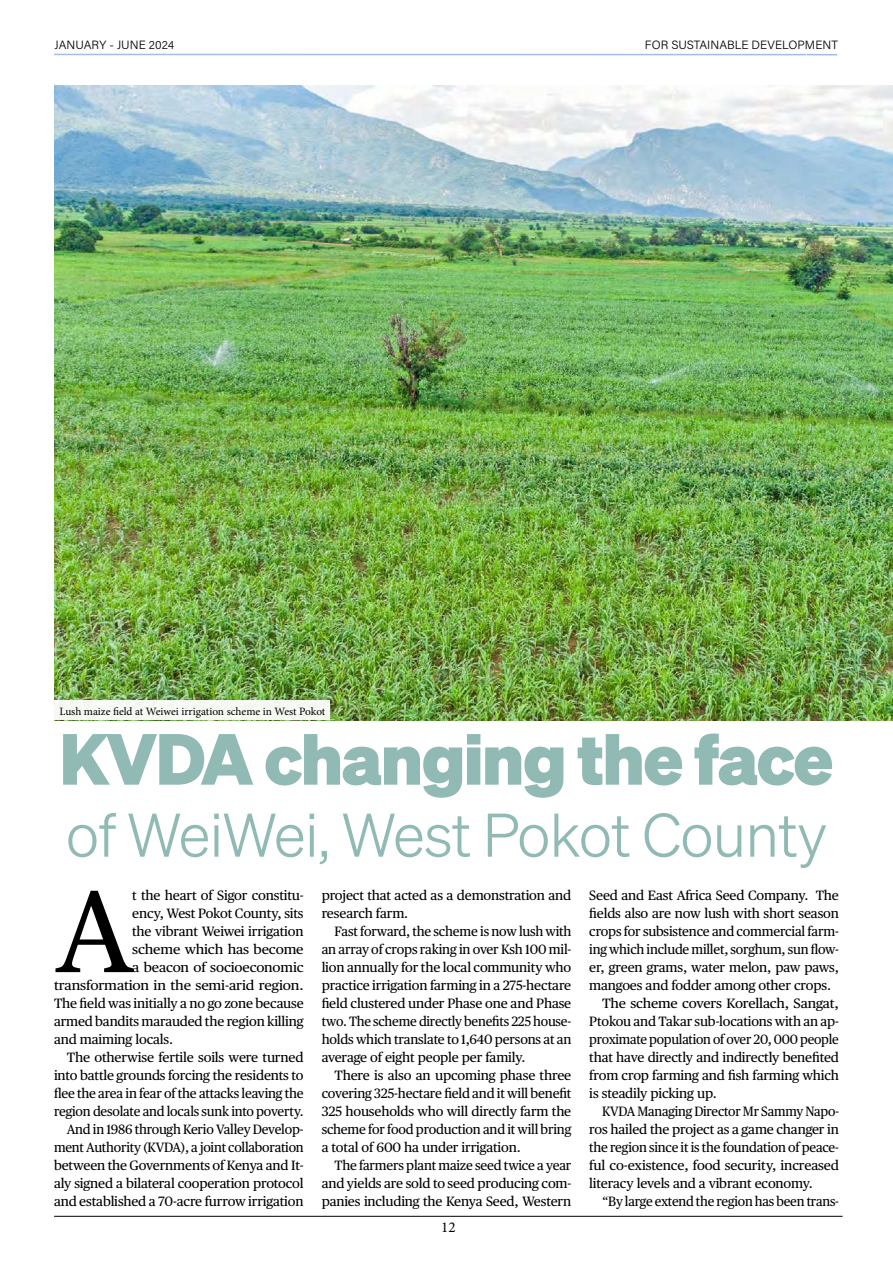
<style>
.page{position:relative;width:893px;height:1263px;background:#fff}
.page>*{position:absolute;margin:0;border:0;box-sizing:border-box;transform-origin:0 0}
.t1{font:117.45px "Publico Text";color:#000}
.t2{font:700 70.5px "Sohne";letter-spacing:-.02em;color:#91bab5}
.t3{font:60px "Sohne Leicht";letter-spacing:-.02em;color:#91bab5}
.t4{font:15px "Minion Pro";color:#000}
.t5{font:13.5px/18px "Publico Text";letter-spacing:-.015em;color:#000;text-align:justify}
.t6{font:13.5px "Publico Text";letter-spacing:-.015em;color:#000;scale:.96 1}
.t7{font:13.5px "Publico Text";letter-spacing:-.015em;color:#000;scale:.95 1}
.t8{font:13.5px "Publico Text";letter-spacing:-.015em;color:#000;scale:1.06 1}
.t9{font:13.5px "Publico Text";letter-spacing:-.015em;color:#000;scale:1.04 1}
.t10{font:13.5px "Publico Text";letter-spacing:-.015em;color:#000;scale:1.05 1}
.t11{font:12px "Acumin Variable Concept";color:#000}
.t12{font:11.25px "Minion Pro";letter-spacing:-.005em;color:#000}
</style>
<div class="page">
<hr style="left:54px;top:1216px;width:789px;height:1px;background:#000">
<img style="left:54px;top:85px;width:839px;height:635px">
<div style="left:52px;top:701px;width:278px;height:19px;background:#f6f9f4"></div>
<hr style="left:54px;top:54px;width:752px;height:1px;background:#a6bce5">
<hr style="left:806px;top:54px;width:31px;height:2px;background:#a6bce5">
<p class="t11" style="left:55px;top:37px;width:121px">JANUARY - JUNE 2024</p>
<p class="t11" style="left:645px;top:37px;width:194px">FOR SUSTAINABLE DEVELOPMENT</p>
<p class="t12" style="left:60px;top:704px;width:267px">Lush maize field at Weiwei irrigation scheme in West Pokot</p>
<h2 class="t2" style="left:60px;top:714px;width:775px">KVDA changing the face</h2>
<h3 class="t3" style="left:66px;top:800px;width:763px">of WeiWei, West Pokot County</h3>
<h1 class="t1" style="left:55px;top:842px;width:80px">A</h1>
<p class="t5" style="left:132px;top:885px;width:173px">t the heart of Sigor constitu-</p>
<p class="t5" style="left:132px;top:903px;width:173px">ency, West Pokot County, sits</p>
<p class="t5" style="left:132px;top:921px;width:173px">the vibrant Weiwei irrigation</p>
<p class="t8" style="left:132px;top:939px;width:163px">scheme which has become</p>
<p class="t10" style="left:132px;top:957px;width:165px">a beacon of socioeconomic</p>
<p class="t8" style="left:54px;top:975px;width:237px">transformation in the semi-arid region.</p>
<p class="t5" style="left:54px;top:993px;width:251px">The field was initially a no go zone because</p>
<p class="t5" style="left:54px;top:1011px;width:251px">armed bandits marauded the region killing</p>
<p class="t5" style="left:54px;top:1029px;width:121px">and maiming locals.</p>
<p class="t5" style="left:67px;top:1047px;width:238px">The otherwise fertile soils were turned</p>
<p class="t5" style="left:54px;top:1065px;width:251px">into battle grounds forcing the residents to</p>
<p class="t5" style="left:54px;top:1083px;width:251px">flee the area in fear of the attacks leaving the</p>
<p class="t5" style="left:54px;top:1101px;width:251px">region desolate and locals sunk into poverty.</p>
<p class="t5" style="left:67px;top:1119px;width:238px">And in 1986 through Kerio Valley Develop-</p>
<p class="t6" style="left:54px;top:1137px;width:262px">ment Authority (KVDA), a joint collaboration</p>
<p class="t5" style="left:54px;top:1155px;width:251px">between the Governments of Kenya and It-</p>
<p class="t5" style="left:54px;top:1173px;width:251px">aly signed a bilateral cooperation protocol</p>
<p class="t5" style="left:54px;top:1191px;width:251px">and established a 70-acre furrow irrigation</p>
<p class="t5" style="left:322px;top:885px;width:251px">project that acted as a demonstration and research farm.</p>
<p class="t5" style="left:322px;top:921px;width:251px;text-indent:13px">Fast forward, the scheme is now lush with an array of crops raking in over Ksh 100 mil&shy;lion annually for the local community who practice irrigation farming in a 275-hectare field clustered under Phase one and Phase two. The scheme directly benefits 225 house&shy;holds which translate to 1,640 persons at an average of eight people per family.</p>
<p class="t5" style="left:322px;top:1065px;width:251px;text-indent:13px">There is also an upcoming phase three covering 325-hectare field and it will benefit 325 households who will directly farm the scheme for food production and it will bring a total of 600 ha under irrigation.</p>
<p class="t5" style="left:322px;top:1155px;width:251px;text-indent:13px">The farmers plant maize seed twice a year and yields are sold to seed producing com&shy;panies including the Kenya Seed, Western</p>
<p class="t4" style="left:441px;top:1217px;width:16px">12</p>
<p class="t5" style="left:589px;top:885px;width:251px">Seed and East Africa Seed Company. The</p>
<p class="t5" style="left:589px;top:903px;width:251px">fields also are now lush with short season</p>
<p class="t5" style="left:589px;top:921px;width:251px">crops for subsistence and commercial farm-</p>
<p class="t5" style="left:589px;top:939px;width:251px">ing which include millet, sorghum, sun flow-</p>
<p class="t5" style="left:589px;top:957px;width:251px">er, green grams, water melon, paw paws,</p>
<p class="t5" style="left:589px;top:975px;width:243px">mangoes and fodder among other crops.</p>
<p class="t9" style="left:602px;top:993px;width:229px">The scheme covers Korellach, Sangat,</p>
<p class="t5" style="left:589px;top:1011px;width:251px">Ptokou and Takar sub-locations with an ap-</p>
<p class="t7" style="left:589px;top:1029px;width:264px">proximate population of over 20, 000 people</p>
<p class="t5" style="left:589px;top:1047px;width:251px">that have directly and indirectly benefited</p>
<p class="t5" style="left:589px;top:1065px;width:251px">from crop farming and fish farming which</p>
<p class="t5" style="left:589px;top:1083px;width:129px">is steadily picking up.</p>
<p class="t7" style="left:602px;top:1101px;width:251px">KVDA Managing Director Mr Sammy Napo-</p>
<p class="t5" style="left:589px;top:1119px;width:251px">ros hailed the project as a game changer in</p>
<p class="t5" style="left:589px;top:1137px;width:251px">the region since it is the foundation of peace-</p>
<p class="t5" style="left:589px;top:1155px;width:251px">ful co-existence, food security, increased</p>
<p class="t5" style="left:589px;top:1173px;width:225px">literacy levels and a vibrant economy.</p>
<p class="t6" style="left:602px;top:1191px;width:248px">“By large extend the region has been trans-</p>
</div>
